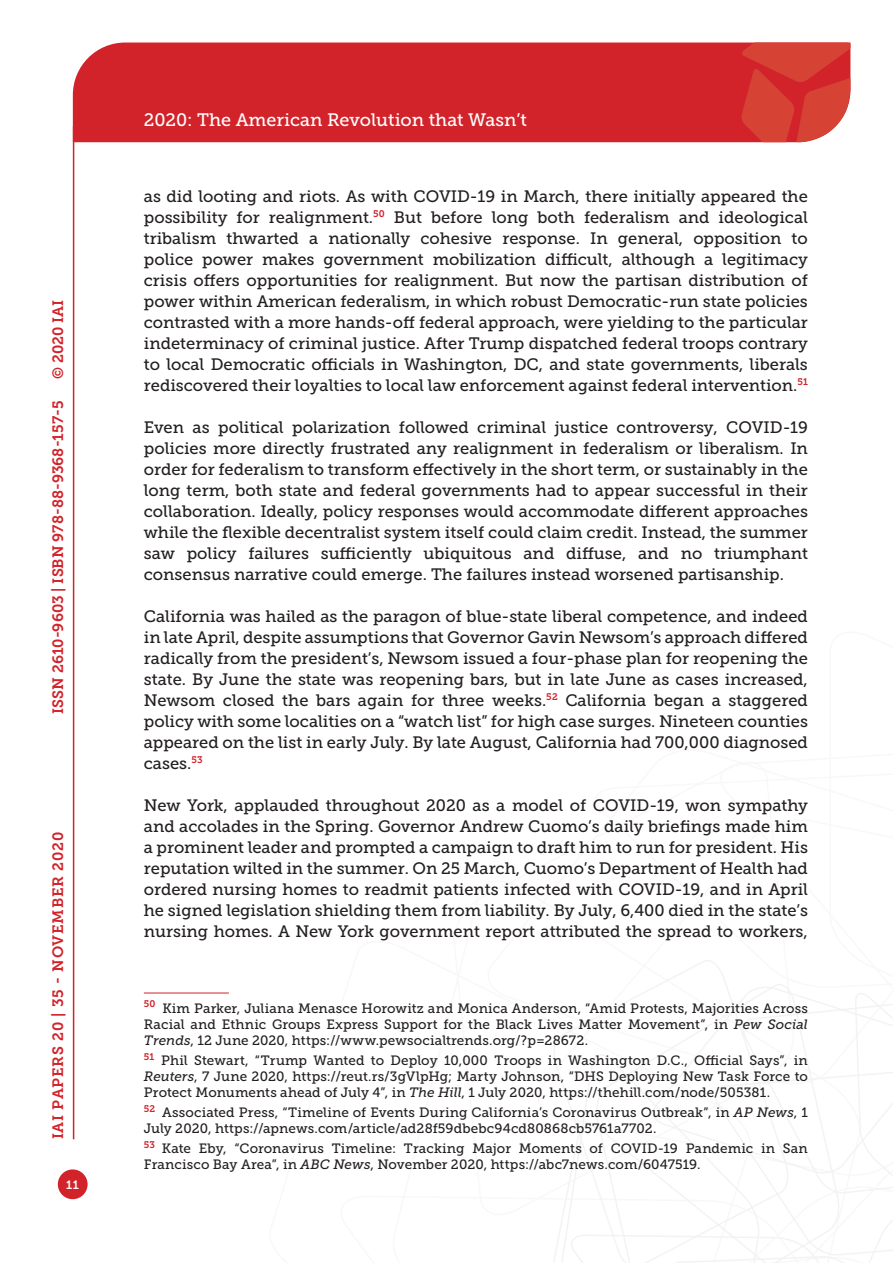
<style>
.page{position:relative;width:893px;height:1263px;background:#fff}
.page>*{position:absolute;margin:0;border:0;box-sizing:border-box;transform-origin:0 0}
.t1{font:18px "Museo Slab 500";color:#fff}
.Testo{font:16.5px/21px "Museo Slab 500";color:#231f20;text-align:justify}
.t2{font:15px "Museo Slab 700";color:#d2232a}
.t3{font:15px "Museo Slab 700";letter-spacing:.05em;color:#d2232a}
.Nota{font:13.5px/16.2px "Museo Slab 500";letter-spacing:.01em;color:#231f20;text-align:justify}
.t4{font:12px "Museo Slab 700";color:#fff}
.s1{font-style:italic}
</style>
<div class="page">
<svg style="left:553px;top:960px;width:340px;height:303px"></svg>
<div style="left:73px;top:43px;width:668px;height:99px;background:#d2232a"></div>
<svg style="left:741px;top:43px;width:109px;height:99px;background:#d6433b"></svg>
<div style="left:58px;top:1169px;width:30px;height:30px;background:#d2232a;border-radius:50%"></div>
<hr style="left:73px;top:126px;width:1px;height:1013px;background:#d2232a">
<hr style="left:144px;top:993px;width:85px;height:1px;background:#d2232a">
<p class="t2" style="left:50px;top:379px;width:80px;rotate:-90deg">© 2020 IAI</p>
<p class="t2" style="left:49px;top:714px;width:315px;rotate:-90deg">ISSN 2610-9603 | ISBN 978-88-9368-157-5</p>
<p class="t3" style="left:50px;top:1139px;width:309px;rotate:-90deg">IAI PAPERS 20 | 35 - NOVEMBER 2020</p>
<p class="t4" style="left:66px;top:1178px;width:14px">11</p>
<p class="t1" style="left:144px;top:110px;width:385px">2020: The American Revolution that Wasn’t</p>
<p class="Testo" style="left:144px;top:186px;width:666px">as did looting and riots. As with COVID-19 in March, there initially appeared the possibility for realignment.<sup>50</sup> But before long both federalism and ideological tribalism thwarted a nationally cohesive response. In general, opposition to police power makes government mobilization difficult, although a legitimacy crisis offers opportunities for realignment. But now the partisan distribution of power within American federalism, in which robust Democratic-run state policies contrasted with a more hands-off federal approach, were yielding to the particular indeterminacy of criminal justice. After Trump dispatched federal troops contrary to local Democratic officials in Washington, DC, and state governments, liberals rediscovered their loyalties to local law enforcement against federal intervention.<sup>51</sup></p>
<p class="Testo" style="left:144px;top:417px;width:666px">Even as political polarization followed criminal justice controversy, COVID-19 policies more directly frustrated any realignment in federalism or liberalism. In order for federalism to transform effectively in the short term, or sustainably in the long term, both state and federal governments had to appear successful in their collaboration. Ideally, policy responses would accommodate different approaches while the flexible decentralist system itself could claim credit. Instead, the summer saw policy failures sufficiently ubiquitous and diffuse, and no triumphant consensus narrative could emerge. The failures instead worsened partisanship.</p>
<p class="Testo" style="left:144px;top:606px;width:666px">California was hailed as the paragon of blue-state liberal competence, and indeed in late April, despite assumptions that Governor Gavin Newsom’s approach differed radically from the president’s, Newsom issued a four-phase plan for reopening the state. By June the state was reopening bars, but in late June as cases increased, Newsom closed the bars again for three weeks.<sup>52</sup> California began a staggered policy with some localities on a “watch list” for high case surges. Nineteen counties appeared on the list in early July. By late August, California had 700,000 diagnosed cases.<sup>53</sup></p>
<p class="Testo" style="left:144px;top:795px;width:666px">New York, applauded throughout 2020 as a model of COVID-19, won sympathy and accolades in the Spring. Governor Andrew Cuomo’s daily briefings made him a prominent leader and prompted a campaign to draft him to run for president. His reputation wilted in the summer. On 25 March, Cuomo’s Department of Health had ordered nursing homes to readmit patients infected with COVID-19, and in April he signed legislation shielding them from liability. By July, 6,400 died in the state’s nursing homes. A New York government report attributed the spread to workers,</p>
<p class="Nota" style="left:144px;top:1000px;width:666px"><sup>50</sup> Kim Parker, Juliana Menasce Horowitz and Monica Anderson, “Amid Protests, Majorities Across Racial and Ethnic Groups Express Support for the Black Lives Matter Movement”, in <span class="s1">Pew Social Trends</span>, 12 June 2020, https://www.pewsocialtrends.org/?p=28672.</p>
<p class="Nota" style="left:144px;top:1052px;width:666px"><sup>51</sup> Phil Stewart, “Trump Wanted to Deploy 10,000 Troops in Washington D.C., Official Says”, in <span class="s1">Reuters</span>, 7 June 2020, https://reut.rs/3gVlpHg; Marty Johnson, “DHS Deploying New Task Force to Protect Monuments ahead of July 4”, in <span class="s1">The Hill</span>, 1 July 2020, https://thehill.com/node/505381.</p>
<p class="Nota" style="left:144px;top:1104px;width:666px"><sup>52</sup> Associated Press, “Timeline of Events During California’s Coronavirus Outbreak”, in <span class="s1">AP News</span>, 1<br>July 2020, https://apnews.com/article/ad28f59dbebc94cd80868cb5761a7702.</p>
<p class="Nota" style="left:144px;top:1140px;width:665px"><sup>53</sup> Kate Eby, “Coronavirus Timeline: Tracking Major Moments of COVID-19 Pandemic in San<br>Francisco Bay Area”, in <span class="s1">ABC News</span>, November 2020, https://abc7news.com/6047519.</p>
</div>
